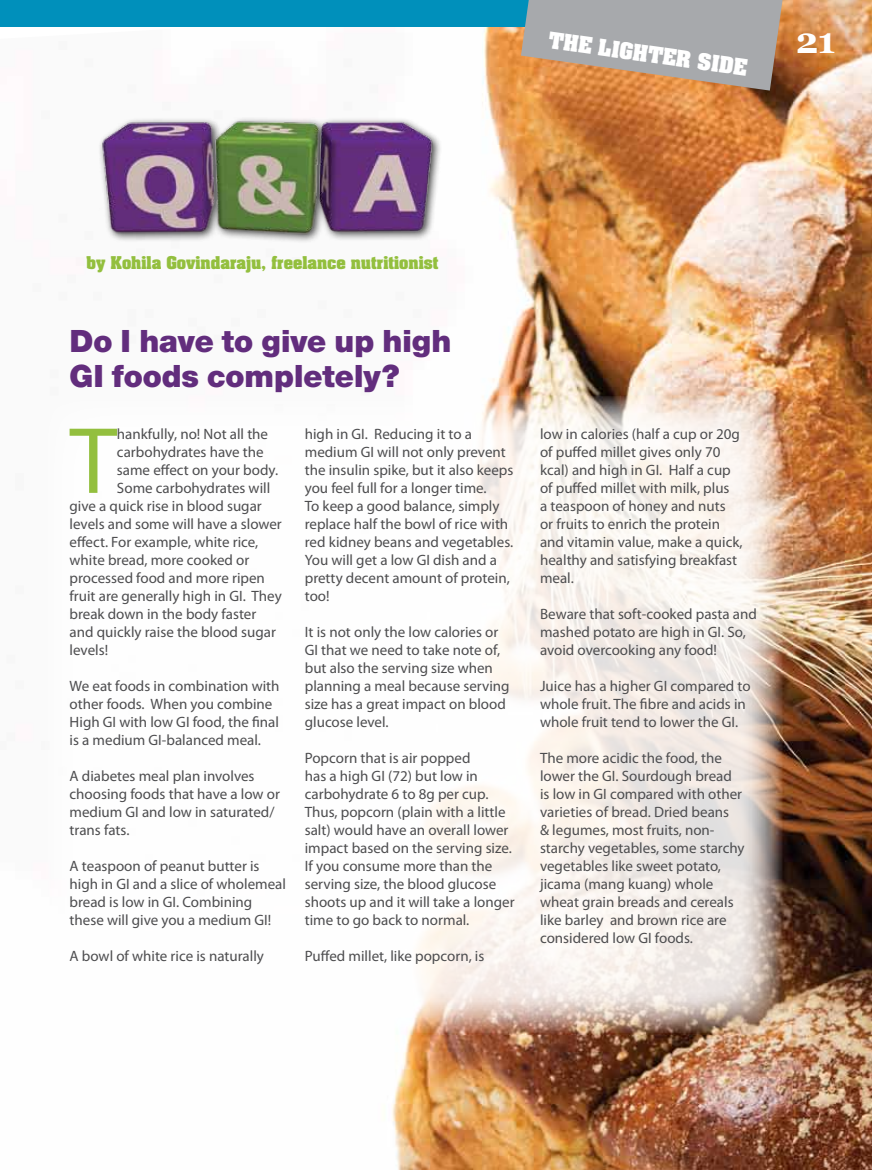
<style>
.page{position:relative;width:872px;height:1170px;background:#fff}
.page>*{position:absolute;margin:0;border:0;box-sizing:border-box;transform-origin:0 0}
.t1{font:95.1px "Myriad Pro";color:#93bf3e}
.t2{font:700 36px "Georgia";color:#fff}
.t3{font:900 33px/34.5px "Nimbus Sans Novus T";color:#622d7d}
.t4{font:700 19.5px "Aachen Std";color:#fff}
.t5{font:15px/18px "Myriad Pro";color:#4d4d4f}
.t6{font:700 15px "Aachen Std";color:#93bf3e}
</style>
<div class="page">
<img style="left:0;top:0;width:872px;height:1169px">
<svg style="left:43px;top:396px;width:739px;height:637px"></svg>
<div style="left:97px;top:117px;width:345px;height:127px;background:#fafafa"></div>
<img style="left:98px;top:106px;width:340px;height:134px">
<div style="left:0;top:0;width:763px;height:26px;background:#0090bb"></div>
<svg style="left:521px;top:0;width:261px;height:91px;background:#b0a195"></svg>
<h3 class="t4" style="left:551px;top:26px;width:202px;rotate:8deg">THE LIGHTER SIDE</h3>
<h2 class="t2" style="left:795px;top:20px;width:41px">21</h2>
<p class="t6" style="left:87px;top:252px;width:353px">by Kohila Govindaraju, freelance nutritionist</p>
<h3 class="t3" style="left:70px;top:323px;width:383px">Do I have to give up high<br>GI foods completely?</h3>
<h1 class="t1" style="left:70px;top:402px;width:49px">T</h1>
<p class="t5" style="left:117px;top:424px;width:153px">hankfully, no! Not all the</p>
<p class="t5" style="left:117px;top:442px;width:148px">carbohydrates have the</p>
<p class="t5" style="left:117px;top:460px;width:163px">same effect on your body.</p>
<p class="t5" style="left:117px;top:478px;width:155px">Some carbohydrates will</p>
<p class="t5" style="left:70px;top:496px;width:194px">give a quick rise in blood sugar</p>
<p class="t5" style="left:70px;top:514px;width:214px">levels and some will have a slower</p>
<p class="t5" style="left:70px;top:532px;width:190px">effect. For example, white rice,</p>
<p class="t5" style="left:70px;top:550px;width:181px">white bread, more cooked or</p>
<p class="t5" style="left:70px;top:568px;width:197px">processed food and more ripen</p>
<p class="t5" style="left:70px;top:586px;width:214px">fruit are generally high in GI. They</p>
<p class="t5" style="left:70px;top:604px;width:188px">break down in the body faster</p>
<p class="t5" style="left:70px;top:622px;width:208px">and quickly raise the blood sugar</p>
<p class="t5" style="left:70px;top:640px;width:40px">levels!</p>
<p class="t5" style="left:70px;top:676px;width:211px">We eat foods in combination with other foods. When you combine<br>High GI with low GI food, the final is a medium GI-balanced meal.</p>
<p class="t5" style="left:70px;top:766px;width:212px">A diabetes meal plan involves choosing foods that have a low or medium GI and low in saturated/ trans fats.</p>
<p class="t5" style="left:70px;top:856px;width:218px">A teaspoon of peanut butter is high in GI and a slice of wholemeal bread is low in GI. Combining these will give you a medium GI!</p>
<p class="t5" style="left:70px;top:946px;width:196px">A bowl of white rice is naturally</p>
<p class="t5" style="left:305px;top:424px;width:210px">high in GI. Reducing it to a medium GI will not only prevent the insulin spike, but it also keeps you feel full for a longer time.<br>To keep a good balance, simply replace half the bowl of rice with red kidney beans and vegetables.<br>You will get a low GI dish and a pretty decent amount of protein, too!</p>
<p class="t5" style="left:305px;top:622px;width:206px">It is not only the low calories or<br>GI that we need to take note of, but also the serving size when planning a meal because serving size has a great impact on blood glucose level.</p>
<p class="t5" style="left:305px;top:748px;width:211px">Popcorn that is air popped<br>has a high GI (72) but low in carbohydrate 6 to 8g per cup.<br>Thus, popcorn (plain with a little salt) would have an overall lower impact based on the serving size.<br>If you consume more than the serving size, the blood glucose shoots up and it will take a longer time to go back to normal.</p>
<p class="t5" style="left:305px;top:946px;width:181px">Puffed millet, like popcorn, is</p>
<p class="t5" style="left:540px;top:424px;width:204px">low in calories (half a cup or 20g of puffed millet gives only 70 kcal) and high in GI. Half a cup of puffed millet with milk, plus<br>a teaspoon of honey and nuts<br>or fruits to enrich the protein and vitamin value, make a quick, healthy and satisfying breakfast meal.</p>
<p class="t5" style="left:540px;top:604px;width:218px">Beware that soft-cooked pasta and mashed potato are high in GI. So, avoid overcooking any food!</p>
<p class="t5" style="left:540px;top:676px;width:212px">Juice has a higher GI compared to whole fruit. The fibre and acids in whole fruit tend to lower the GI.</p>
<p class="t5" style="left:540px;top:748px;width:206px">The more acidic the food, the lower the GI. Sourdough bread is low in GI compared with other varieties of bread. Dried beans<br>&amp; legumes, most fruits, non&shy;starchy vegetables, some starchy vegetables like sweet potato, jicama (mang kuang) whole wheat grain breads and cereals like barley and brown rice are considered low GI foods.</p>
</div>
